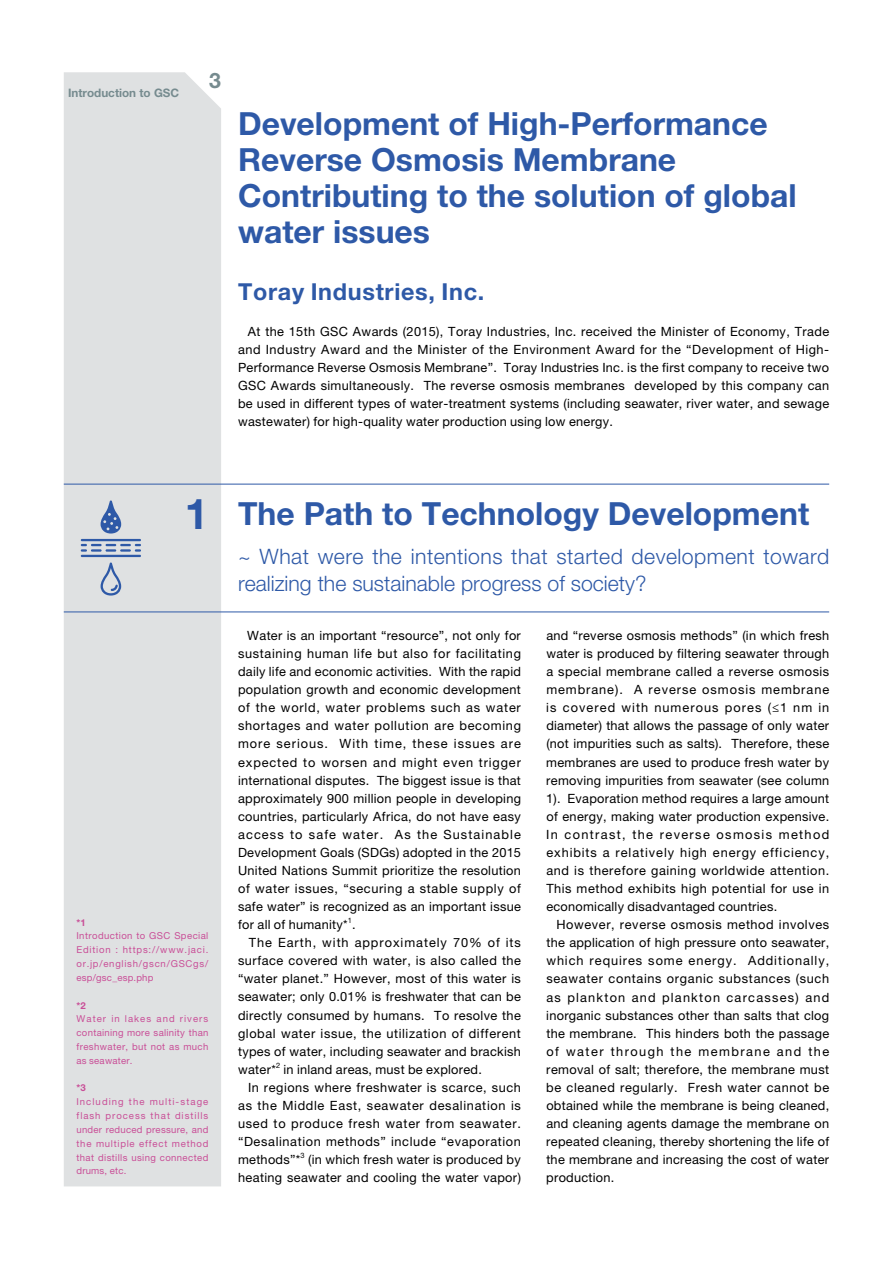
<style>
.page{position:relative;width:893px;height:1263px;background:#fff}
.page>*{position:absolute;margin:0;border:0;box-sizing:border-box;transform-origin:0 0}
.t1{font:700 31.95px/36.2px "Helvetica Neue LT Std";color:#2e59a7}
.t2{font:700 23.4px "Helvetica Neue LT Std";letter-spacing:.03em;color:#2e59a7}
.t3{font:300 21.3px/27.6px "Helvetica Neue LT Std";letter-spacing:.02em;color:#2e59a7}
.t4{font:700 21.3px "Helvetica Neue LT Std";color:#768b8f}
.t5{font:12.75px/18.1px "Helvetica Neue LT Std";letter-spacing:.025em;color:#000;text-align:justify}
.t6{font:12.75px "Helvetica Neue LT Std";letter-spacing:.05em;color:#000}
.t7{font:12.75px "Helvetica Neue LT Std";letter-spacing:.055em;color:#000}
.t8{font:12.75px "Helvetica Neue LT Std";letter-spacing:.045em;color:#000}
.t9{font:12.75px "Helvetica Neue LT Std";letter-spacing:.06em;color:#000}
.t10{font:700 11.7px "Helvetica Neue LT Std";color:#768b8f}
.t11{font:9.6px/13.8px "Helvetica Neue LT Std";letter-spacing:.04em;color:#c94e97;text-align:justify}
.t12{font:700 9.6px "Helvetica Neue LT Std";color:#c94e97}
.t13{font:7.5px "Helvetica Neue LT Std";color:#000}
.s1{font-size:42.45px}
</style>
<div class="page">
<div style="left:64px;top:72px;width:157px;height:1114px;background:#dfe1e2"></div>
<hr style="left:81px;top:539px;width:60px;height:2px;background:#2e59a7">
<hr style="left:81px;top:555px;width:60px;height:2px;background:#2e59a7">
<svg style="left:81px;top:544px;width:60px;height:8px"></svg>
<svg style="left:101px;top:562px;width:20px;height:33px"></svg>
<svg style="left:101px;top:500px;width:20px;height:33px"></svg>
<hr style="left:64px;top:611px;width:765px;height:1px;background:#2e59a7">
<hr style="left:64px;top:484px;width:765px;height:1px;background:#2e59a7">
<p class="t10" style="left:68px;top:85px;width:113px">Introduction to GSC</p>
<h3 class="t4" style="left:209px;top:67px;width:13px">3</h3>
<h1 class="t1" style="left:238px;top:105px;width:560px">Development of High-Performance<br>Reverse Osmosis Membrane<br>Contributing to the solution of global water issues</h1>
<h2 class="t2" style="left:238px;top:277px;width:248px">Toray Industries, Inc.</h2>
<p class="t5" style="left:238px;top:322px;width:593px;text-indent:10px">At the 15th GSC Awards (2015), Toray Industries, Inc. received the Minister of Economy, Trade and Industry Award and the Minister of the Environment Award for the “Development of High-Performance Reverse Osmosis Membrane”. Toray Industries Inc. is the first company to receive two GSC Awards simultaneously. The reverse osmosis membranes developed by this company can be used in different types of water-treatment systems (including seawater, river water, and sewage wastewater) for high-quality water production using low energy.</p>
<h1 class="t1" style="left:185px;top:495px;width:626px"><span class="s1">1</span> The Path to Technology Development</h1>
<h3 class="t3" style="left:238px;top:542px;width:593px">~ What were the intentions that started development toward realizing the sustainable progress of society?</h3>
<p class="t12" style="left:77px;top:916px;width:11px">*1</p>
<p class="t11" style="left:76px;top:929px;width:133px">Introduction to GSC Special Edition : https://www.jaci. or.jp/english/gscn/GSCgs/ esp/gsc_esp.php</p>
<p class="t12" style="left:77px;top:999px;width:11px">*2</p>
<p class="t11" style="left:76px;top:1012px;width:133px">Water in lakes and rivers containing more salinity than freshwater, but not as much as seawater.</p>
<p class="t12" style="left:77px;top:1082px;width:11px">*3</p>
<p class="t11" style="left:76px;top:1095px;width:133px">Including the multi-stage flash process that distills under reduced pressure, and the multiple effect method that distills using connected drums, etc.</p>
<p class="t5" style="left:238px;top:626px;width:284px;text-indent:9px">Water is an important “resource”, not only for sustaining human life but also for facilitating daily life and economic activities. With the rapid population growth and economic development of the world, water problems such as water shortages and water pollution are becoming more serious. With time, these issues are expected to worsen and might even trigger international disputes. The biggest issue is that approximately 900 million people in developing countries, particularly Africa, do not have easy access to safe water. As the Sustainable Development Goals (SDGs) adopted in the 2015<br>United Nations Summit prioritize the resolution of water issues, “securing a stable supply of safe water” is recognized as an important issue for all of humanity* .</p>
<p class="t13" style="left:348px;top:916px;width:6px">1</p>
<p class="t5" style="left:238px;top:933px;width:284px;text-indent:11px">The Earth, with approximately 70% of its surface covered with water, is also called the “water planet.” However, most of this water is seawater; only 0.01% is freshwater that can be directly consumed by humans. To resolve the global water issue, the utilization of different types of water, including seawater and brackish water*</p>
<p class="t13" style="left:276px;top:1060px;width:6px">2</p>
<p class="t5" style="left:284px;top:1060px;width:200px">in inland areas, must be explored.</p>
<p class="t8" style="left:248px;top:1080px;width:274px">In regions where freshwater is scarce, such</p>
<p class="t7" style="left:238px;top:1098px;width:284px">as the Middle East, seawater desalination is</p>
<p class="t9" style="left:238px;top:1116px;width:284px">used to produce fresh water from seawater.</p>
<p class="t6" style="left:238px;top:1134px;width:284px">“Desalination methods” include “evaporation</p>
<p class="t5" style="left:238px;top:1150px;width:64px">methods”*</p>
<p class="t13" style="left:300px;top:1151px;width:6px">3</p>
<p class="t5" style="left:238px;top:1150px;width:284px;text-align:right">(in which fresh water is produced by<br>heating seawater and cooling the water vapor)</p>
<p class="t5" style="left:546px;top:626px;width:284px">and “reverse osmosis methods” (in which fresh water is produced by filtering seawater through a special membrane called a reverse osmosis membrane). A reverse osmosis membrane is covered with numerous pores (≤1 nm in diameter) that allows the passage of only water (not impurities such as salts). Therefore, these membranes are used to produce fresh water by removing impurities from seawater (see column 1). Evaporation method requires a large amount of energy, making water production expensive.<br>In contrast, the reverse osmosis method exhibits a relatively high energy efficiency, and is therefore gaining worldwide attention.<br>This method exhibits high potential for use in economically disadvantaged countries.</p>
<p class="t5" style="left:546px;top:915px;width:284px;text-indent:10px">However, reverse osmosis method involves the application of high pressure onto seawater, which requires some energy. Additionally, seawater contains organic substances (such as plankton and plankton carcasses) and inorganic substances other than salts that clog the membrane. This hinders both the passage of water through the membrane and the removal of salt; therefore, the membrane must be cleaned regularly. Fresh water cannot be obtained while the membrane is being cleaned, and cleaning agents damage the membrane on repeated cleaning, thereby shortening the life of the membrane and increasing the cost of water production.</p>
</div>
